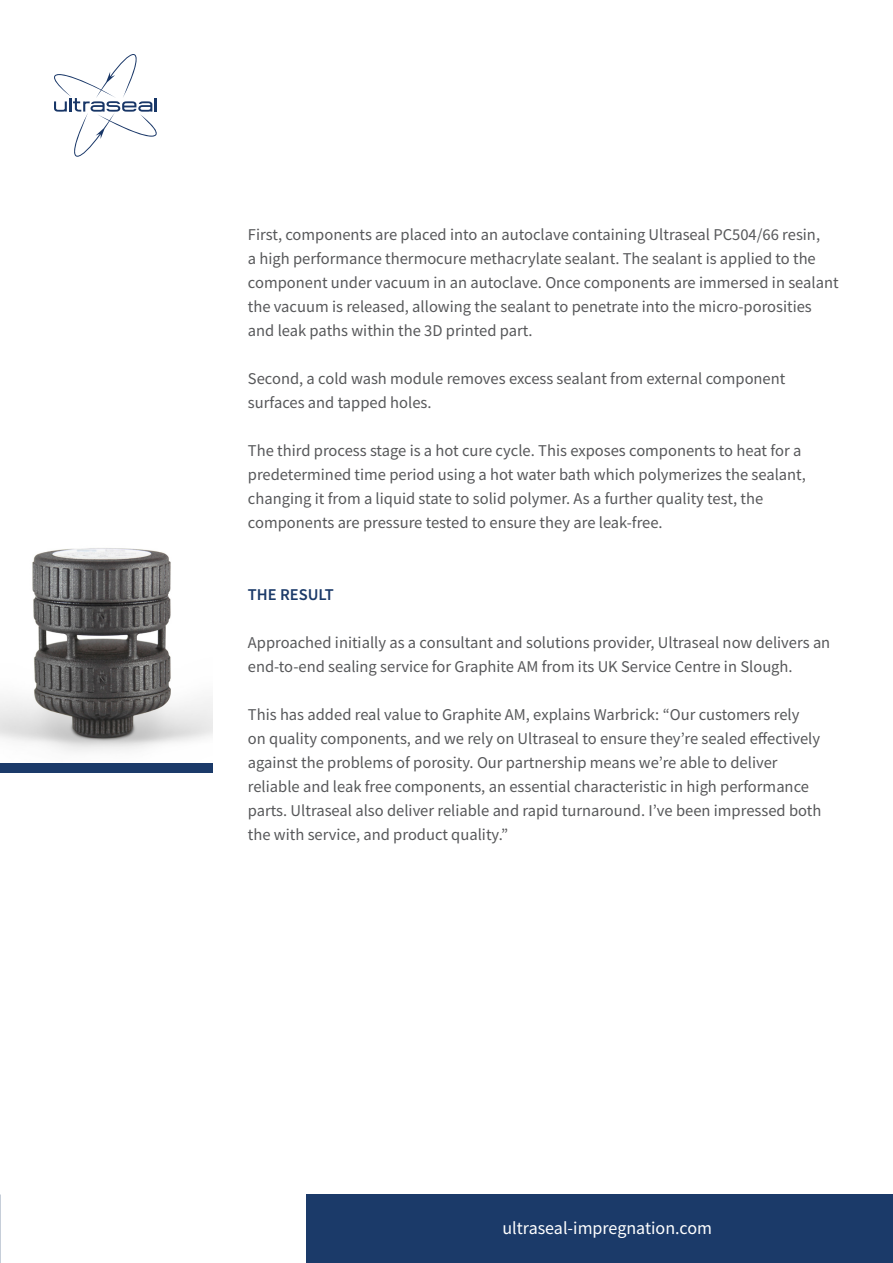
<style>
.page{position:relative;width:893px;height:1263px;background:#fff}
.page>*{position:absolute;margin:0;border:0;box-sizing:border-box;transform-origin:0 0}
.t1{font:18px "Source Sans Pro";color:#fff}
.t2{font:16.5px/24px "Source Sans Pro";color:#57585a}
.t3{font:600 16.5px "Source Sans Pro";color:#1b3a69}
</style>
<div class="page">
<svg style="left:54px;top:54px;width:103px;height:103px"></svg>
<div style="left:307px;top:1195px;width:586px;height:68px;background:#1b3a69"></div>
<div style="left:0;top:763px;width:213px;height:10px;background:#1b3a69"></div>
<img style="left:0;top:548px;width:213px;height:204px">
<p class="t2" style="left:248px;top:222px;width:592px">First, components are placed into an autoclave containing Ultraseal PC504/66 resin,<br>a high performance thermocure methacrylate sealant. The sealant is applied to the component under vacuum in an autoclave. Once components are immersed in sealant the vacuum is released, allowing the sealant to penetrate into the micro-porosities and leak paths within the 3D printed part.</p>
<p class="t2" style="left:248px;top:366px;width:539px">Second, a cold wash module removes excess sealant from external component</p>
<p class="t2" style="left:248px;top:390px;width:185px">surfaces and tapped holes.</p>
<p class="t2" style="left:248px;top:438px;width:555px">The third process stage is a hot cure cycle. This exposes components to heat for a</p>
<p class="t2" style="left:248px;top:462px;width:560px">predetermined time period using a hot water bath which polymerizes the sealant, changing it from a liquid state to solid polymer. As a further quality test, the</p>
<p class="t2" style="left:248px;top:510px;width:416px">components are pressure tested to ensure they are leak-free.</p>
<p class="t3" style="left:248px;top:584px;width:87px">THE RESULT</p>
<p class="t2" style="left:248px;top:630px;width:584px">Approached initially as a consultant and solutions provider, Ultraseal now delivers an end-to-end sealing service for Graphite AM from its UK Service Centre in Slough.</p>
<p class="t2" style="left:248px;top:702px;width:574px">This has added real value to Graphite AM, explains Warbrick: “Our customers rely on quality components, and we rely on Ultraseal to ensure they’re sealed effectively against the problems of porosity. Our partnership means we’re able to deliver</p>
<p class="t2" style="left:248px;top:774px;width:575px">reliable and leak free components, an essential characteristic in high performance parts. Ultraseal also deliver reliable and rapid turnaround. I’ve been impressed both the with service, and product quality.”</p>
<p class="t1" style="left:502px;top:1216px;width:211px">ultraseal-impregnation.com</p>
</div>
